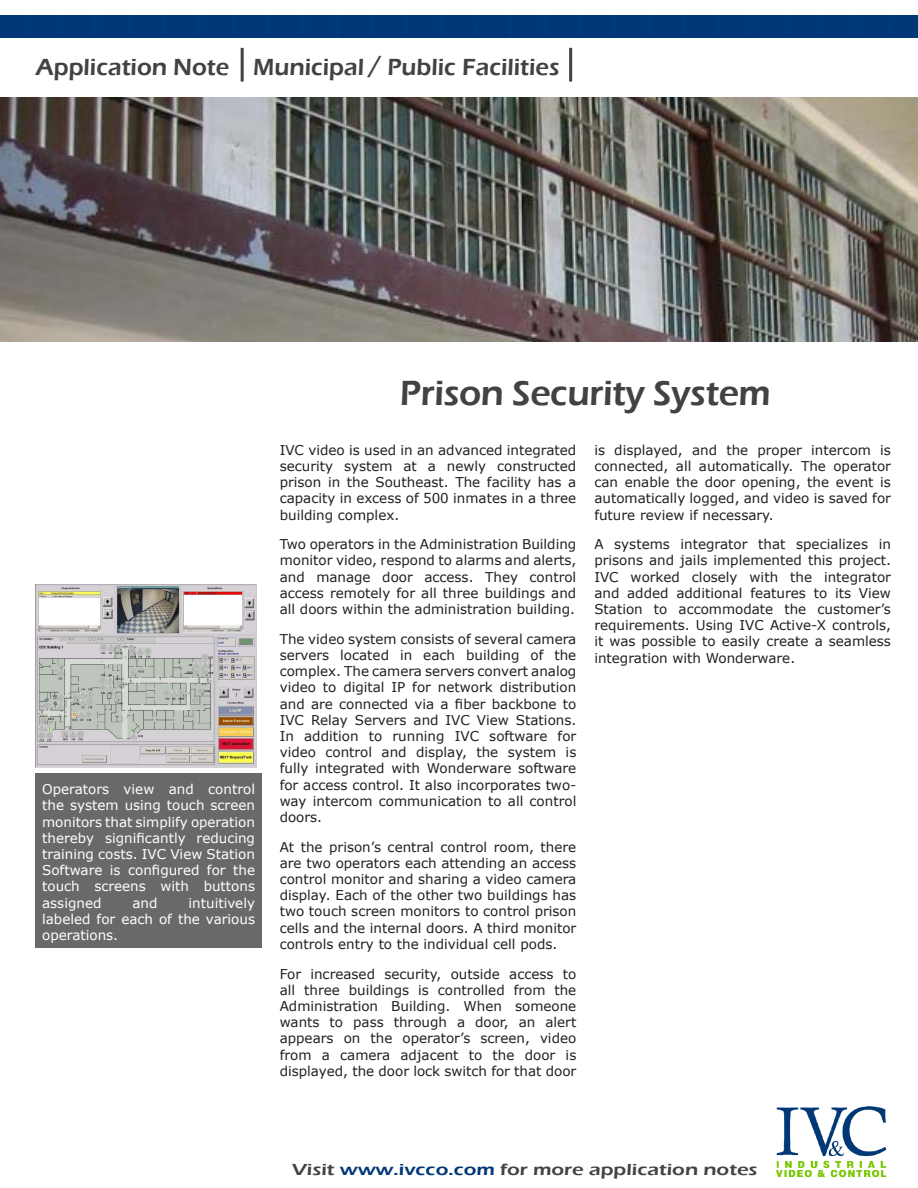
<style>
.page{position:relative;width:918px;height:1188px;background:#fff}
.page>*{position:absolute;margin:0;border:0;box-sizing:border-box;transform-origin:0 0}
.t1{font:600 36px "Eras ITC";letter-spacing:-.01em;color:#424242}
.t2{font:600 24px "Eras ITC";color:#424242}
.t3{font:600 16.5px "Eras ITC";color:#424242;scale:1.25 1}
.t4{font:13.5px/16.2px "Verdana";color:#231f20;text-align:justify}
.t5{font:13.5px/16.2px "Verdana";color:#fff;text-align:justify}
.s1{color:#003777}
</style>
<div class="page">
<img style="left:0;top:97px;width:918px;height:244px">
<img style="left:776px;top:1106px;width:111px;height:72px">
<div style="left:0;top:16px;width:918px;height:22px;background:#003777"></div>
<div style="left:35px;top:773px;width:227px;height:175px;background:#636363"></div>
<hr style="left:241px;top:48px;width:3px;height:34px;background:#424242">
<hr style="left:569px;top:48px;width:3px;height:34px;background:#424242">
<img style="left:36px;top:584px;width:220px;height:184px">
<p class="t2" style="left:36px;top:54px;width:195px">Application Note</p>
<p class="t2" style="left:253px;top:53px;width:308px">Municipal / Public Facilities</p>
<p class="t5" style="left:42px;top:781px;width:214px">Operators view and control the system using touch screen monitors that simplify operation thereby significantly reducing training costs. IVC View Station Software is configured for the touch screens with buttons assigned</p>
<p class="t5" style="left:42px;top:894px;width:214px;text-indent:146px">intuitively labeled for each of the various operations.</p>
<p class="t5" style="left:133px;top:894px;width:27px">and</p>
<p class="t1" style="left:400px;top:373px;width:372px">Prison Security System</p>
<p class="t4" style="left:280px;top:442px;width:298px">IVC video is used in an advanced integrated security system at a newly constructed prison in the Southeast. The facility has a capacity in excess of 500 inmates in a three building complex.</p>
<p class="t4" style="left:280px;top:536px;width:298px">Two operators in the Administration Building monitor video, respond to alarms and alerts, and manage door access. They control access remotely for all three buildings and all doors within the administration building.</p>
<p class="t4" style="left:280px;top:631px;width:298px">The video system consists of several camera servers located in each building of the complex. The camera servers convert analog video to digital IP for network distribution and are connected via a fiber backbone to IVC Relay Servers and IVC View Stations.<br>In addition to running IVC software for video control and display, the system is fully integrated with Wonderware software for access control. It also incorporates two&shy;way intercom communication to all control doors.</p>
<p class="t4" style="left:280px;top:838px;width:298px">At the prison’s central control room, there are two operators each attending an access control monitor and sharing a video camera display. Each of the other two buildings has two touch screen monitors to control prison cells and the internal doors. A third monitor controls entry to the individual cell pods.</p>
<p class="t4" style="left:280px;top:965px;width:298px">For increased security, outside access to all three buildings is controlled from the Administration Building. When someone wants to pass through a door, an alert appears on the operator’s screen, video from a camera adjacent to the door is displayed, the door lock switch for that door</p>
<p class="t4" style="left:594px;top:442px;width:298px">is displayed, and the proper intercom is connected, all automatically. The operator can enable the door opening, the event is automatically logged, and video is saved for future review if necessary.</p>
<p class="t4" style="left:594px;top:536px;width:298px">A systems integrator that specializes in prisons and jails implemented this project.<br>IVC worked closely with the integrator and added additional features to its View Station to accommodate the customer’s requirements. Using IVC Active-X controls, it was possible to easily create a seamless integration with Wonderware.</p>
<p class="t3" style="left:292px;top:1160px;width:374px">Visit <span class="s1">www.ivcco.com</span> for more application notes</p>
</div>
